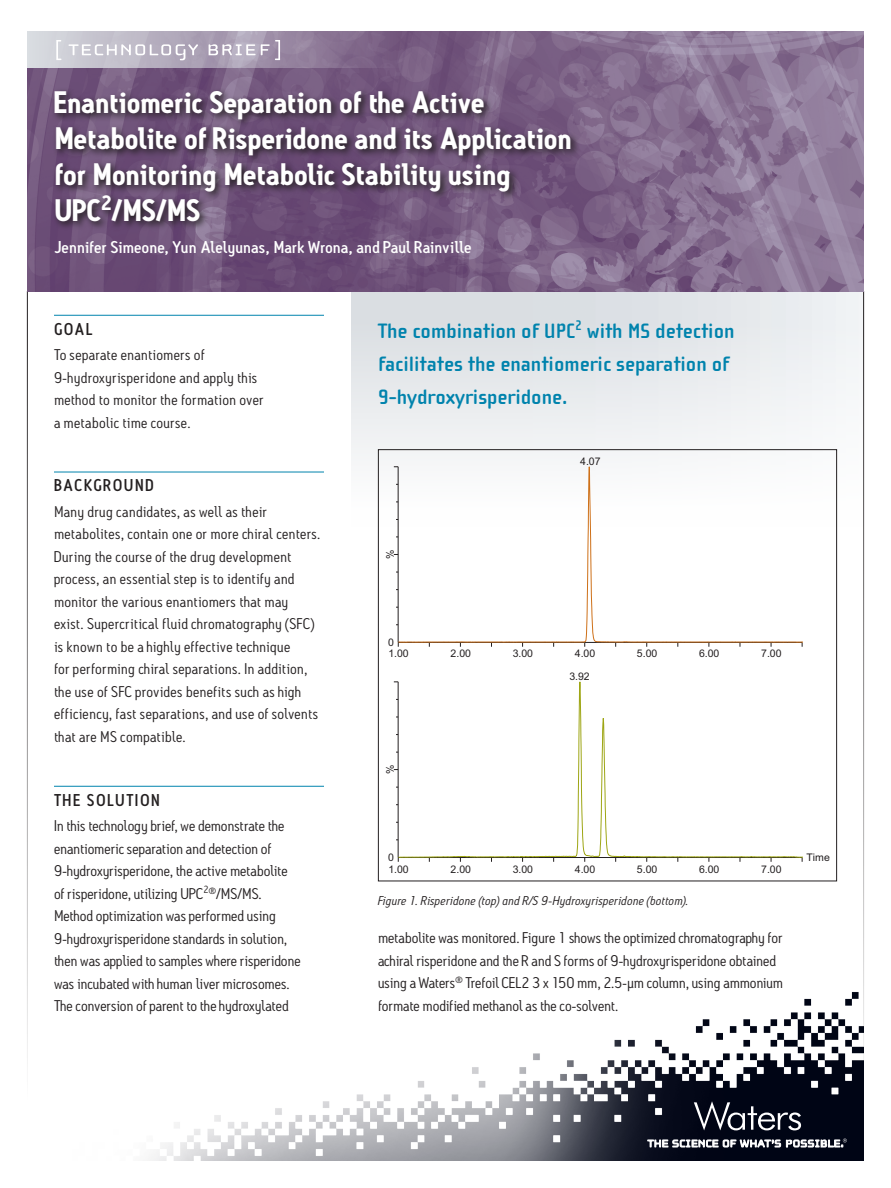
<style>
.page{position:relative;width:891px;height:1188px;background:#fff}
.page>*{position:absolute;margin:0;border:0;box-sizing:border-box;transform-origin:0 0}
.t1{font:700 30px/36px "Antitled OT";letter-spacing:.005em;color:#fff}
.t2{font:700 21.3px/33px "Cholla Sans";color:#0083ad;scale:1.05 1}
.t3{font:500 16.5px "Antitled OT";letter-spacing:.01em;color:#fff;scale:1.05 1}
.t4{font:500 16.5px "Antitled OT";letter-spacing:.11em;color:#231f20}
.t5{font:15px/22.5px "Antitled OT";letter-spacing:.01em;color:#231f20;scale:1.05 1}
.t6{font:italic 12.3px "Antitled OT";letter-spacing:.025em;color:#231f20;scale:1.05 1}
.t7{font:10.5px "Arial";letter-spacing:-.005em;color:#231f20}
</style>
<div class="page">
<hr style="left:27px;top:291px;width:1px;height:897px;background:#231f20">
<img style="left:351px;top:291px;width:512px;height:235px">
<hr style="left:863px;top:291px;width:1px;height:897px;background:#231f20">
<img style="left:27px;top:986px;width:837px;height:175px">
<svg style="left:648px;top:1138px;width:199px;height:9px"></svg>
<svg style="left:694px;top:1101px;width:107px;height:29px;background:#3a3e4a"></svg>
<img style="left:27px;top:31px;width:837px;height:260px">
<img style="left:27px;top:31px;width:373px;height:37px">
<svg style="left:56px;top:40px;width:5px;height:20px"></svg>
<svg style="left:69px;top:44px;width:129px;height:16px;background:#cbc7d2"></svg>
<svg style="left:209px;top:40px;width:71px;height:20px"></svg>
<svg style="left:394px;top:306px;width:409px;height:699px"></svg>
<hr style="left:54px;top:315px;width:270px;height:1px;background:#0083ad">
<hr style="left:54px;top:472px;width:270px;height:1px;background:#0083ad">
<hr style="left:54px;top:786px;width:270px;height:1px;background:#0083ad">
<svg style="left:51px;top:88px;width:529px;height:143px;background:#624a6a"></svg>
<h1 class="t1" style="left:54px;top:84px;width:519px">Enantiomeric Separation of the Active Metabolite of Risperidone and its Application for Monitoring Metabolic Stability using UPC<sup>2</sup>/MS/MS</h1>
<p class="t3" style="left:54px;top:237px;width:399px">Jennifer Simeone, Yun Alelyunas, Mark Wrona, and Paul Rainville</p>
<p class="t4" style="left:54px;top:319px;width:40px">GOAL</p>
<p class="t5" style="left:54px;top:343px;width:201px">To separate enantiomers of<br>9-hydroxyrisperidone and apply this method to monitor the formation over a metabolic time course.</p>
<p class="t4" style="left:54px;top:475px;width:101px">BACKGROUND</p>
<p class="t5" style="left:54px;top:500px;width:255px">Many drug candidates, as well as their metabolites, contain one or more chiral centers.<br>During the course of the drug development process, an essential step is to identify and monitor the various enantiomers that may exist. Supercritical fluid chromatography (SFC) is known to be a highly effective technique<br>for performing chiral separations. In addition, the use of SFC provides benefits such as high efficiency, fast separations, and use of solvents that are MS compatible.</p>
<p class="t4" style="left:54px;top:790px;width:107px">THE SOLUTION</p>
<p class="t5" style="left:54px;top:814px;width:236px">In this technology brief, we demonstrate the enantiomeric separation and detection of 9-hydroxyrisperidone, the active metabolite of risperidone, utilizing UPC<sup>2</sup><sup>®</sup>/MS/MS.<br>Method optimization was performed using 9-hydroxyrisperidone standards in solution, then was applied to samples where risperidone was incubated with human liver microsomes.<br>The conversion of parent to the hydroxylated</p>
<h2 class="t2" style="left:378px;top:315px;width:341px">The combination of UPC<sup>2</sup> with MS detection facilitates the enantiomeric separation of<br>9-hydroxyrisperidone.</h2>
<p class="t7" style="left:580px;top:454px;width:22px">4.07</p>
<p class="t7" style="left:383px;top:559px;width:11px;rotate:-90deg">%</p>
<p class="t7" style="left:388px;top:635px;width:7px">0</p>
<p class="t7" style="left:388px;top:647px;width:22px">1.00</p>
<p class="t7" style="left:451px;top:647px;width:22px">2.00</p>
<p class="t7" style="left:513px;top:647px;width:22px">3.00</p>
<p class="t7" style="left:575px;top:647px;width:22px">4.00</p>
<p class="t7" style="left:637px;top:647px;width:22px">5.00</p>
<p class="t7" style="left:699px;top:647px;width:22px">6.00</p>
<p class="t7" style="left:761px;top:647px;width:22px">7.00</p>
<p class="t7" style="left:570px;top:669px;width:22px">3.92</p>
<p class="t7" style="left:383px;top:774px;width:11px;rotate:-90deg">%</p>
<p class="t7" style="left:388px;top:850px;width:7px">0</p>
<p class="t7" style="left:388px;top:862px;width:22px">1.00</p>
<p class="t7" style="left:451px;top:862px;width:22px">2.00</p>
<p class="t7" style="left:513px;top:862px;width:22px">3.00</p>
<p class="t7" style="left:575px;top:862px;width:22px">4.00</p>
<p class="t7" style="left:637px;top:862px;width:22px">5.00</p>
<p class="t7" style="left:699px;top:862px;width:22px">6.00</p>
<p class="t7" style="left:761px;top:862px;width:22px">7.00</p>
<p class="t6" style="left:378px;top:893px;width:297px">Figure 1. Risperidone (top) and R/S 9-Hydroxyrisperidone (bottom).</p>
<p class="t5" style="left:378px;top:927px;width:387px">metabolite was monitored. Figure 1 shows the optimized chromatography for achiral risperidone and the R and S forms of 9-hydroxyrisperidone obtained using a Waters<sup>®</sup> Trefoil CEL2 3 x 150 mm, 2.5-µm column, using ammonium formate modified methanol as the co-solvent.</p>
<p class="t7" style="left:806px;top:851px;width:25px">Time</p>
</div>
